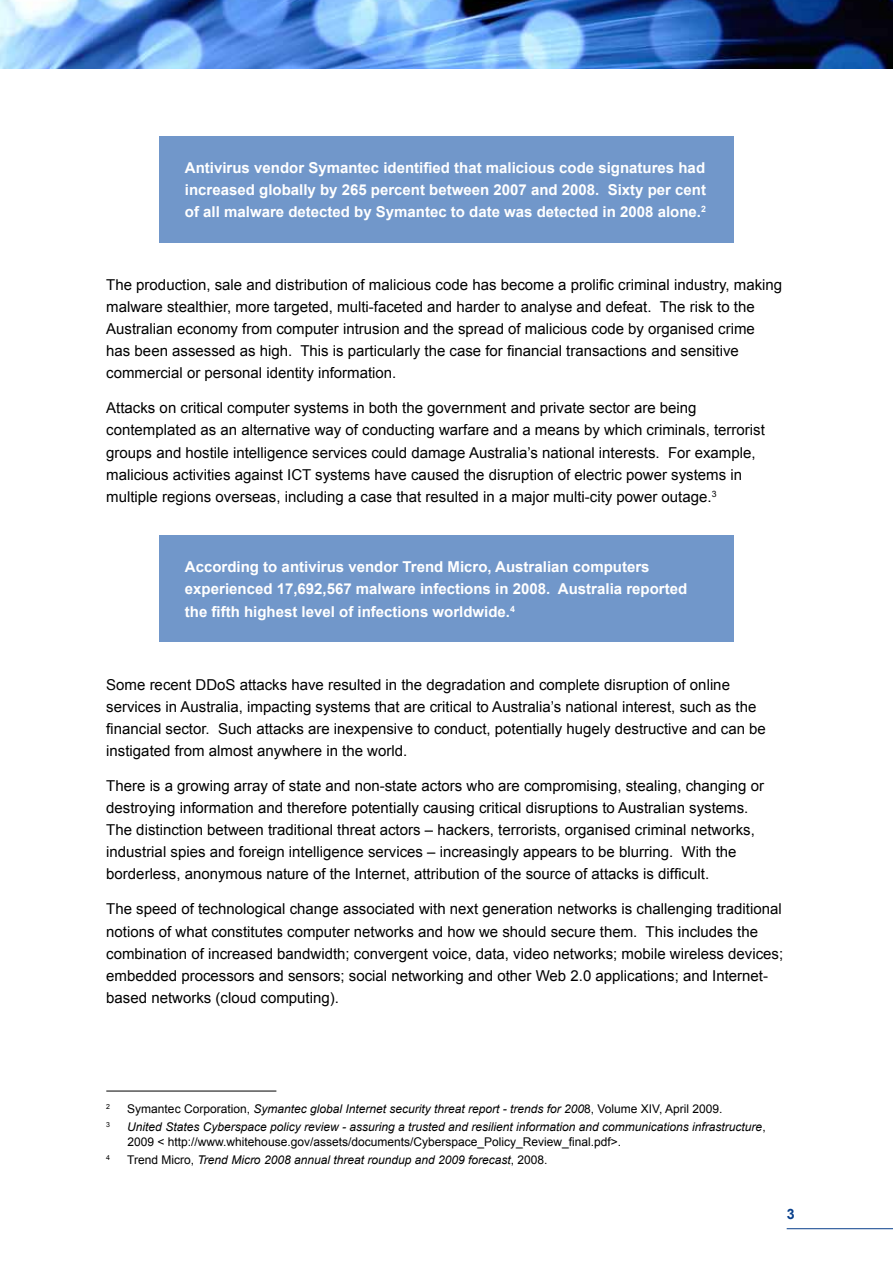
<style>
.page{position:relative;width:893px;height:1263px;background:#fff}
.page>*{position:absolute;margin:0;border:0;box-sizing:border-box;transform-origin:0 0}
.t1{font:15px/22.2px "Arial";color:#000}
.t2{font:700 15px/22.2px "Arial";color:#fff;text-align:justify}
.t3{font:700 14.25px "Arial";color:#083f8b}
.t4{font:italic 12px/14.4px "Arial";color:#000}
.t5{font:7.05px "Arial";color:#000}
.s1{font-style:normal}
</style>
<div class="page">
<img style="left:0;top:0;width:893px;height:69px">
<hr style="left:787px;top:1228px;width:106px;height:1px;background:#083f8b">
<div style="left:159px;top:136px;width:574px;height:106px;background:#7197ca"></div>
<div style="left:159px;top:536px;width:574px;height:106px;background:#7197ca"></div>
<hr style="left:106px;top:1091px;width:170px;height:1px;background:#000">
<p class="t2" style="left:185px;top:157px;width:523px">Antivirus vendor Symantec identified that malicious code signatures had increased globally by 265 percent between 2007 and 2008. Sixty per cent of all malware detected by Symantec to date was detected in 2008 alone.<sup>2</sup></p>
<p class="t1" style="left:106px;top:274px;width:677px">The production, sale and distribution of malicious code has become a prolific criminal industry, making malware stealthier, more targeted, multi-faceted and harder to analyse and defeat. The risk to the Australian economy from computer intrusion and the spread of malicious code by organised crime has been assessed as high. This is particularly the case for financial transactions and sensitive commercial or personal identity information.</p>
<p class="t1" style="left:106px;top:397px;width:660px">Attacks on critical computer systems in both the government and private sector are being contemplated as an alternative way of conducting warfare and a means by which criminals, terrorist groups and hostile intelligence services could damage Australia’s national interests. For example, malicious activities against ICT systems have caused the disruption of electric power systems in multiple regions overseas, including a case that resulted in a major multi-city power outage.<sup>3</sup></p>
<p class="t2" style="left:185px;top:556px;width:504px;text-align:left">According to antivirus vendor Trend Micro, Australian computers experienced 17,692,567 malware infections in 2008. Australia reported the fifth highest level of infections worldwide.<sup>4</sup></p>
<p class="t1" style="left:106px;top:673px;width:661px">Some recent DDoS attacks have resulted in the degradation and complete disruption of online services in Australia, impacting systems that are critical to Australia’s national interest, such as the financial sector. Such attacks are inexpensive to conduct, potentially hugely destructive and can be instigated from almost anywhere in the world.</p>
<p class="t1" style="left:106px;top:775px;width:659px">There is a growing array of state and non-state actors who are compromising, stealing, changing or destroying information and therefore potentially causing critical disruptions to Australian systems.<br>The distinction between traditional threat actors – hackers, terrorists, organised criminal networks, industrial spies and foreign intelligence services – increasingly appears to be blurring. With the borderless, anonymous nature of the Internet, attribution of the source of attacks is difficult.</p>
<p class="t1" style="left:106px;top:898px;width:678px">The speed of technological change associated with next generation networks is challenging traditional notions of what constitutes computer networks and how we should secure them. This includes the combination of increased bandwidth; convergent voice, data, video networks; mobile wireless devices; embedded processors and sensors; social networking and other Web 2.0 applications; and Internet&shy;based networks (cloud computing).</p>
<p class="t5" style="left:106px;top:1101px;width:5px">2</p>
<p class="t4" style="left:127px;top:1101px;width:597px"><span class="s1">Symantec Corporation,</span> Symantec global Internet security threat report - trends for 200<span class="s1">8, Volume XIV, April 2009.</span></p>
<p class="t5" style="left:106px;top:1120px;width:5px">3</p>
<p class="t4" style="left:127px;top:1120px;width:640px">United States Cyberspace policy review - assuring a trusted and resilient information and communications infrastructure<span class="s1">,<br>2009 &lt; http://www.whitehouse.gov/assets/documents/Cyberspace_Policy_Review_final.pdf&gt;.</span></p>
<p class="t4" style="left:106px;top:1153px;width:443px"><sup>4</sup> <span class="s1">Trend Micro,</span> Trend Micro 2008 annual threat roundup and 2009 forecast<span class="s1">, 2008.</span></p>
<p class="t3" style="left:787px;top:1205px;width:9px">3</p>
</div>
